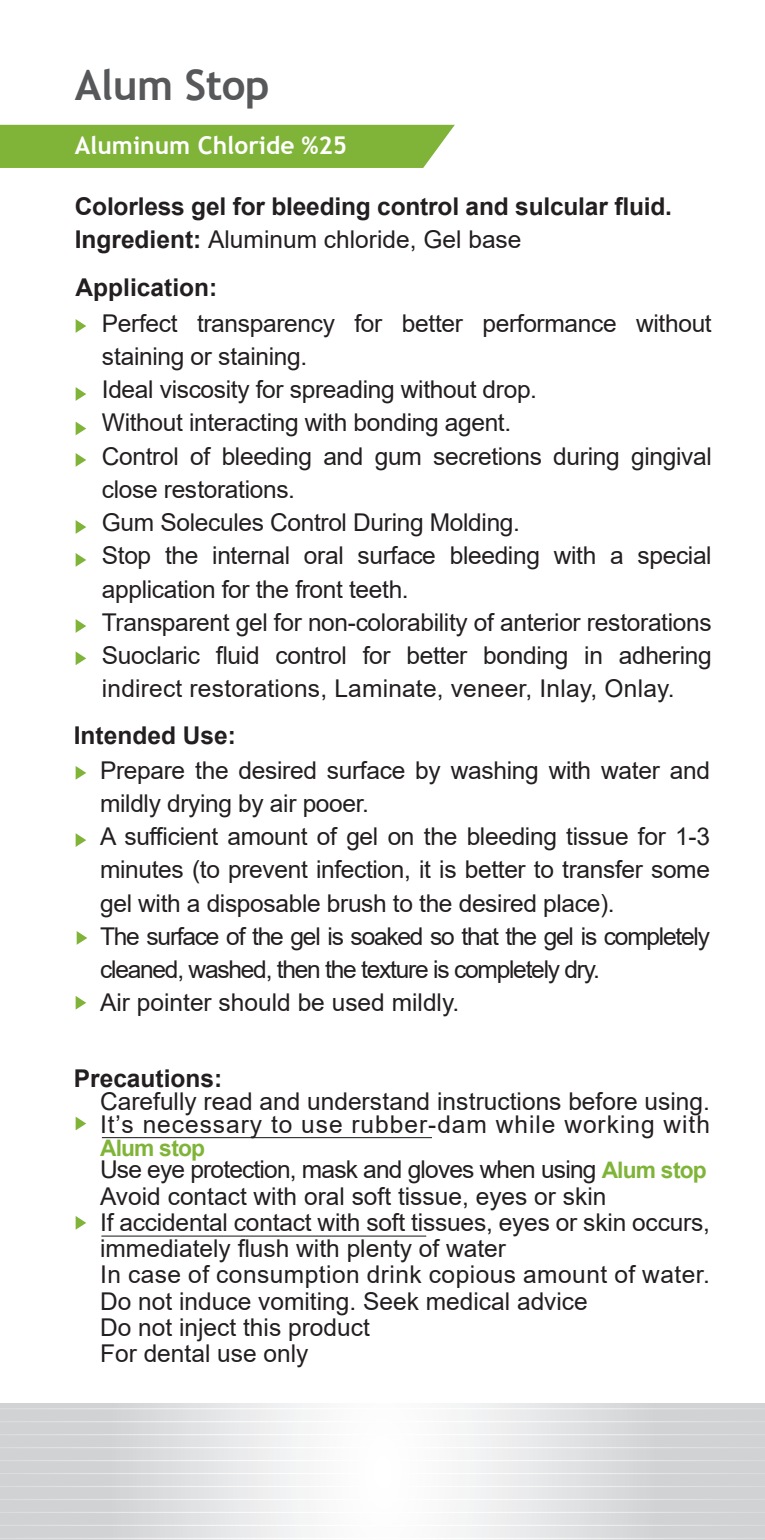
<style>
.page{position:relative;width:765px;height:1540px;background:#fff}
.page>*{position:absolute;margin:0;border:0;box-sizing:border-box;transform-origin:0 0}
.t1{font:700 42px "Trebuchet MS";letter-spacing:-.01em;color:#57585a}
.t2{font:24.5px/33.2px "Arial";letter-spacing:-.015em;color:#231f20}
.t3{font:700 24.5px/33.6px "Arial";letter-spacing:-.01em;color:#231f20}
.t4{font:700 24.5px "Trebuchet MS";color:#fff}
.t5{font:700 22.75px "Arial";letter-spacing:-.035em;color:#7fb438}
.s1{font-weight:400}
.s2{font-weight:700;font-size:22.75px;color:#7fb438}
</style>
<div class="page">
<svg style="left:76px;top:319px;width:10px;height:14px"></svg>
<svg style="left:76px;top:453px;width:10px;height:14px"></svg>
<svg style="left:76px;top:520px;width:10px;height:14px"></svg>
<svg style="left:76px;top:553px;width:10px;height:14px"></svg>
<svg style="left:76px;top:619px;width:10px;height:14px"></svg>
<svg style="left:76px;top:651px;width:10px;height:14px"></svg>
<svg style="left:76px;top:387px;width:10px;height:14px"></svg>
<svg style="left:76px;top:422px;width:10px;height:13px"></svg>
<svg style="left:76px;top:766px;width:10px;height:13px"></svg>
<svg style="left:77px;top:931px;width:10px;height:13px"></svg>
<svg style="left:76px;top:996px;width:10px;height:13px"></svg>
<svg style="left:76px;top:833px;width:10px;height:14px"></svg>
<svg style="left:76px;top:1117px;width:10px;height:13px"></svg>
<svg style="left:76px;top:1216px;width:10px;height:13px"></svg>
<div style="left:0;top:125px;width:455px;height:43px;background:#7fb438"></div>
<hr style="left:102px;top:1137px;width:330px;height:1px;background:#231f20">
<hr style="left:101px;top:1235px;width:325px;height:1px;background:#231f20">
<svg style="left:0;top:1403px;width:764px;height:136px"></svg>
<hr style="left:0;top:1408px;width:764px;height:1px;background:#fff">
<hr style="left:0;top:1421px;width:764px;height:1px;background:#fff">
<hr style="left:0;top:1433px;width:764px;height:2px;background:#fff">
<hr style="left:0;top:1446px;width:764px;height:2px;background:#fff">
<hr style="left:0;top:1459px;width:764px;height:2px;background:#fff">
<hr style="left:0;top:1472px;width:764px;height:2px;background:#fff">
<hr style="left:0;top:1485px;width:764px;height:2px;background:#fff">
<hr style="left:0;top:1498px;width:764px;height:2px;background:#fff">
<hr style="left:0;top:1511px;width:764px;height:1px;background:#fff">
<hr style="left:0;top:1524px;width:764px;height:1px;background:#fff">
<hr style="left:0;top:1537px;width:764px;height:1px;background:#fff">
<h1 class="t1" style="left:75px;top:59px;width:196px">Alum Stop</h1>
<p class="t4" style="left:75px;top:130px;width:274px">Aluminum Chloride %25</p>
<p class="t3" style="left:75px;top:189px;width:599px">Colorless gel for bleeding control and sulcular fluid.<br>Ingredient: <span class="s1">Aluminum chloride, Gel base</span></p>
<p class="t3" style="left:76px;top:271px;width:143px">Application:</p>
<p class="t2" style="left:102px;top:306px;width:611px">Perfect transparency for better performance without staining or staining.<br>Ideal viscosity for spreading without drop.<br>Without interacting with bonding agent.<br>Control of bleeding and gum secretions during gingival close restorations.<br>Gum Solecules Control During Molding.<br>Stop the internal oral surface bleeding with a special application for the front teeth.<br>Transparent gel for non-colorability of anterior restorations Suoclaric fluid control for better bonding in adhering indirect restorations, Laminate, veneer, Inlay, Onlay.</p>
<p class="t3" style="left:74px;top:718px;width:163px">Intended Use:</p>
<p class="t2" style="left:100px;top:753px;width:611px">Prepare the desired surface by washing with water and mildly drying by air pooer.<br>A sufficient amount of gel on the bleeding tissue for 1-3 minutes (to prevent infection, it is better to transfer some gel with a disposable brush to the desired place).<br>The surface of the gel is soaked so that the gel is completely cleaned, washed, then the texture is completely dry.<br>Air pointer should be used mildly.</p>
<p class="t3" style="left:74px;top:1062px;width:150px">Precautions:</p>
<p class="t2" style="left:100px;top:1089px;width:611px;line-height:22.8px">Carefully read and understand instructions before using.<br>It’s necessary to use rubber-dam while working with</p>
<p class="t5" style="left:100px;top:1131px;width:106px">Alum stop</p>
<p class="t2" style="left:100px;top:1156px;width:611px;line-height:26.2px">Use eye protection, mask and gloves when using <span class="s2">Alum stop </span>Avoid contact with oral soft tissue, eyes or skin<br>If accidental contact with soft tissues, eyes or skin occurs, immediately flush with plenty of water<br>In case of consumption drink copious amount of water.<br>Do not induce vomiting. Seek medical advice<br>Do not inject this product<br>For dental use only</p>
</div>
